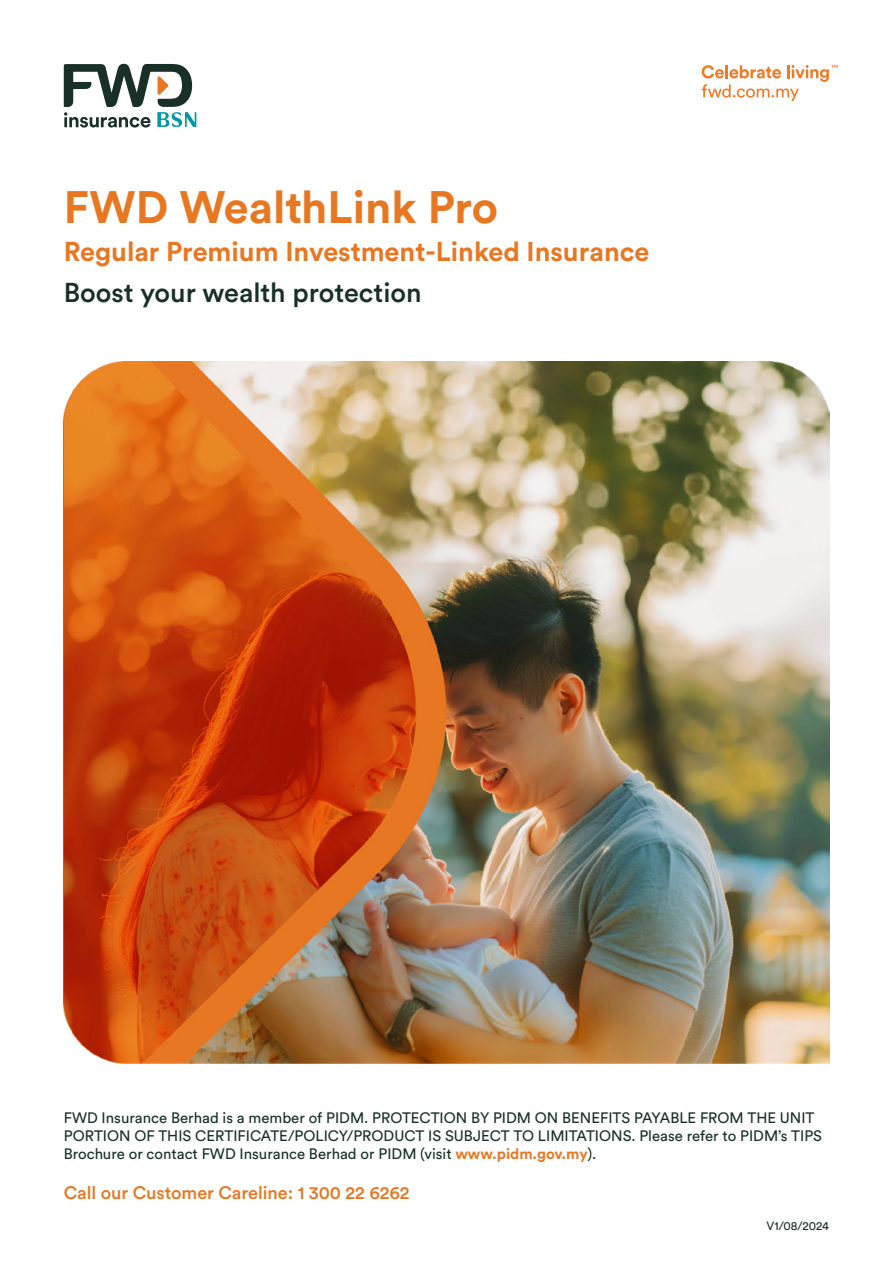
<style>
.page{position:relative;width:893px;height:1263px;background:#fff}
.page>*{position:absolute;margin:0;border:0;box-sizing:border-box;transform-origin:0 0}
.t1{font:700 45px "FWD Circular";color:#e87722}
.t2{font:700 27px "FWD Circular";color:#e87722}
.t3{font:500 27px "FWD Circular";color:#183028}
.t4{font:500 18px "FWD Circular";color:#e87722}
.t5{font:15px/18px "FWD Circular";color:#183028}
.t6{font:12px "FWD Circular";color:#183028}
.s1{font-weight:700;color:#e87722}
</style>
<div class="page">
<svg style="left:64px;top:64px;width:132px;height:64px"></svg>
<svg style="left:702px;top:65px;width:135px;height:36px"></svg>
<img style="left:64px;top:361px;width:765px;height:702px">
<h1 class="t1" style="left:64px;top:176px;width:436px">FWD WealthLink Pro</h1>
<h2 class="t2" style="left:64px;top:233px;width:587px">Regular Premium Investment-Linked Insurance</h2>
<h2 class="t3" style="left:64px;top:274px;width:359px">Boost your wealth protection</h2>
<p class="t5" style="left:64px;top:1108px;width:760px">FWD Insurance Berhad is a member of PIDM. PROTECTION BY PIDM ON BENEFITS PAYABLE FROM THE UNIT<br>PORTION OF THIS CERTIFICATE/POLICY/PRODUCT IS SUBJECT TO LIMITATIONS. Please refer to PIDM’s TIPS<br>Brochure or contact FWD Insurance Berhad or PIDM (visit <span class="s1">www.pidm.gov.my</span>).</p>
<p class="t4" style="left:64px;top:1181px;width:347px">Call our Customer Careline: 1 300 22 6262</p>
<p class="t6" style="left:767px;top:1218px;width:64px">V1/08/2024</p>
</div>
